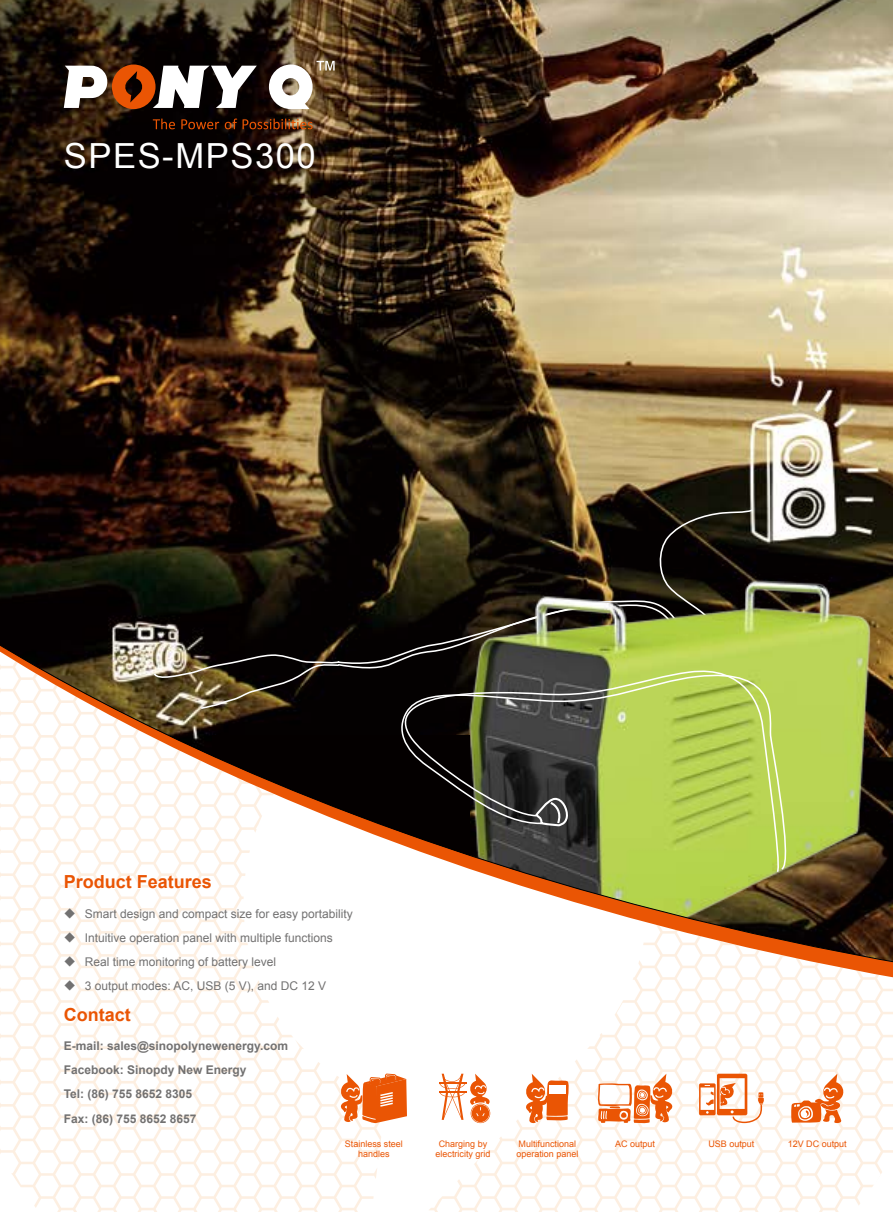
<style>
.page{position:relative;width:893px;height:1212px;background:#fff}
.page>*{position:absolute;margin:0;border:0;box-sizing:border-box;transform-origin:0 0}
.t1{font:34.65px "Arial";letter-spacing:.045em;color:#fff}
.t2{font:700 18px "Arial";color:#ea5504}
.t3{font:12px "Arial";color:#727171}
.t4{font:700 12px/24px "Arial";color:#727171}
.t5{font:9px/10.5px "Arial";color:#ea5504;text-align:center}
.s1{font-family:"Adobe Song Std";font-weight:300}
</style>
<div class="page">
<svg style="left:0;top:1001px;width:893px;height:211px"></svg>
<img style="left:0;top:0;width:893px;height:987px">
<svg style="left:64px;top:873px;width:149px;height:17px"></svg>
<svg style="left:63px;top:1006px;width:69px;height:17px"></svg>
<svg style="left:64px;top:65px;width:193px;height:44px"></svg>
<svg style="left:269px;top:61px;width:66px;height:48px"></svg>
<svg style="left:153px;top:119px;width:160px;height:10px"></svg>
<svg style="left:439px;top:1074px;width:51px;height:49px"></svg>
<svg style="left:699px;top:1074px;width:65px;height:49px"></svg>
<svg style="left:596px;top:1074px;width:77px;height:49px"></svg>
<svg style="left:340px;top:1036px;width:67px;height:87px"></svg>
<svg style="left:525px;top:1074px;width:44px;height:50px"></svg>
<div style="left:550px;top:1085px;width:16px;height:9px;background:#fff"></div>
<svg style="left:791px;top:1074px;width:53px;height:50px"></svg>
<h1 class="t1" style="left:64px;top:133px;width:254px">SPES-MPS300</h1>
<h2 class="t2" style="left:64px;top:870px;width:150px">Product Features</h2>
<p class="t3" style="left:64px;top:905px;width:291px"><span class="s1">◆</span> Smart design and compact size for easy portability</p>
<p class="t3" style="left:64px;top:929px;width:271px"><span class="s1">◆</span> Intuitive operation panel with multiple functions</p>
<p class="t3" style="left:64px;top:953px;width:214px"><span class="s1">◆</span> Real time monitoring of battery level</p>
<p class="t3" style="left:64px;top:977px;width:264px"><span class="s1">◆</span> 3 output modes: AC, USB (5 V), and DC 12 V</p>
<h2 class="t2" style="left:64px;top:1003px;width:68px">Contact</h2>
<p class="t4" style="left:64px;top:1034px;width:226px">E-mail: sales@sinopolynewenergy.com<br>Facebook: Sinopdy New Energy<br>Tel: (86) 755 8652 8305<br>Fax: (86) 755 8652 8657</p>
<p class="t5" style="left:345px;top:1138px;width:60px">Stainless steel handles</p>
<p class="t5" style="left:435px;top:1138px;width:57px">Charging by electricity grid</p>
<p class="t5" style="left:516px;top:1138px;width:64px;text-align:left">Multifunctional operation panel</p>
<p class="t5" style="left:615px;top:1138px;width:42px">AC output</p>
<p class="t5" style="left:708px;top:1138px;width:48px">USB output</p>
<p class="t5" style="left:788px;top:1138px;width:61px">12V DC output</p>
</div>
